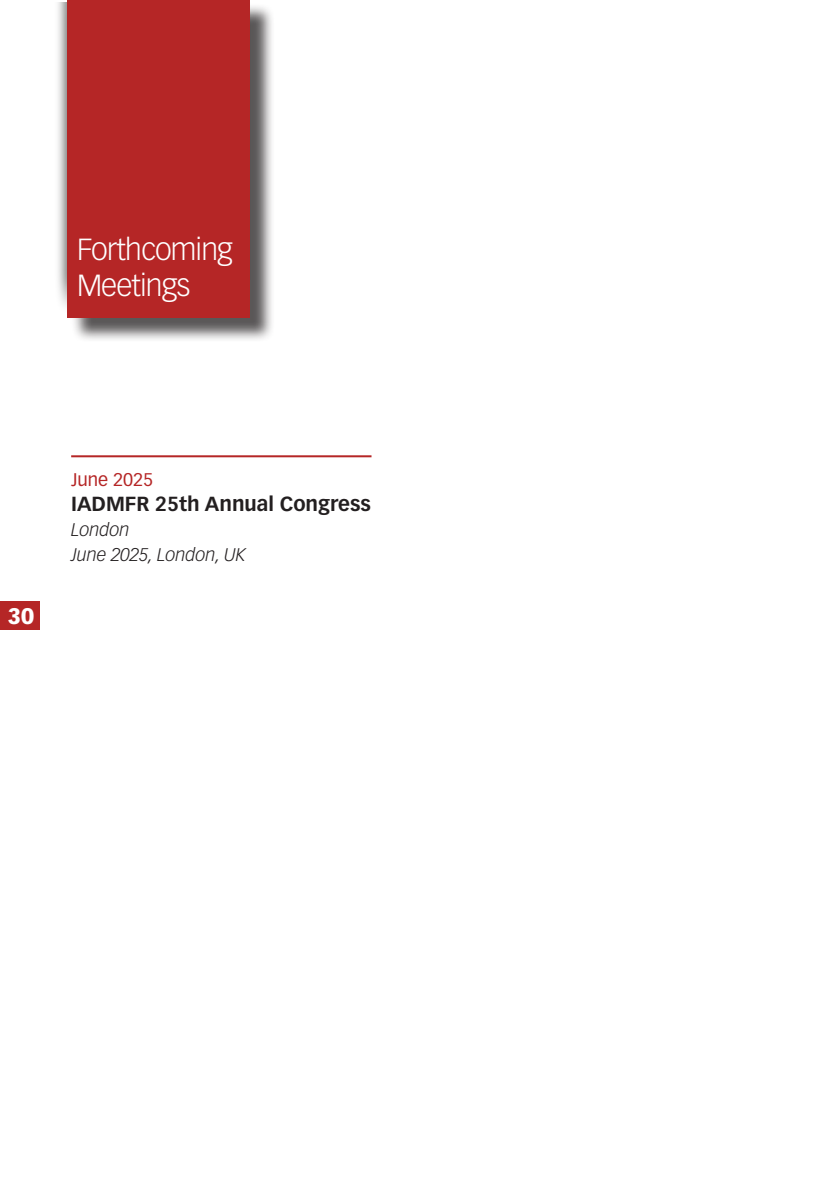
<style>
.page{position:relative;width:840px;height:1191px;background:#fff}
.page>*{position:absolute;margin:0;border:0;box-sizing:border-box;transform-origin:0 0}
.t1{font:300 30px/36px "Vectora LT Pro";letter-spacing:-.03em;color:#fff}
.t2{font:900 22px "Vectora LT Pro";color:#fff}
.Meeting_title{font:700 20px "Vectora LT Pro";color:#231f20}
.Meeting_information{font:italic 300 18px "Vectora LT Pro";color:#231f20}
.Meeting_title-2{font:18px "Vectora LT Pro";color:#b52626}
</style>
<div class="page">
<div style="left:0;top:601px;width:40px;height:28px;background:#b52626"></div>
<img style="left:58px;top:2px;width:214px;height:338px">
<div style="left:68px;top:0;width:182px;height:318px;background:#b52626"></div>
<hr style="left:71px;top:455px;width:300px;height:2px;background:#b52626">
<p class="t1" style="left:77px;top:232px;width:157px">Forthcoming<br>Meetings</p>
<p class="t2" style="left:8px;top:602px;width:28px">30</p>
<p class="Meeting_title-2" style="left:71px;top:468px;width:84px">June 2025</p>
<p class="Meeting_title" style="left:71px;top:491px;width:301px">IADMFR 25th Annual Congress</p>
<p class="Meeting_information" style="left:71px;top:518px;width:60px">London</p>
<p class="Meeting_information" style="left:71px;top:543px;width:176px">June 2025, London, UK</p>
</div>
